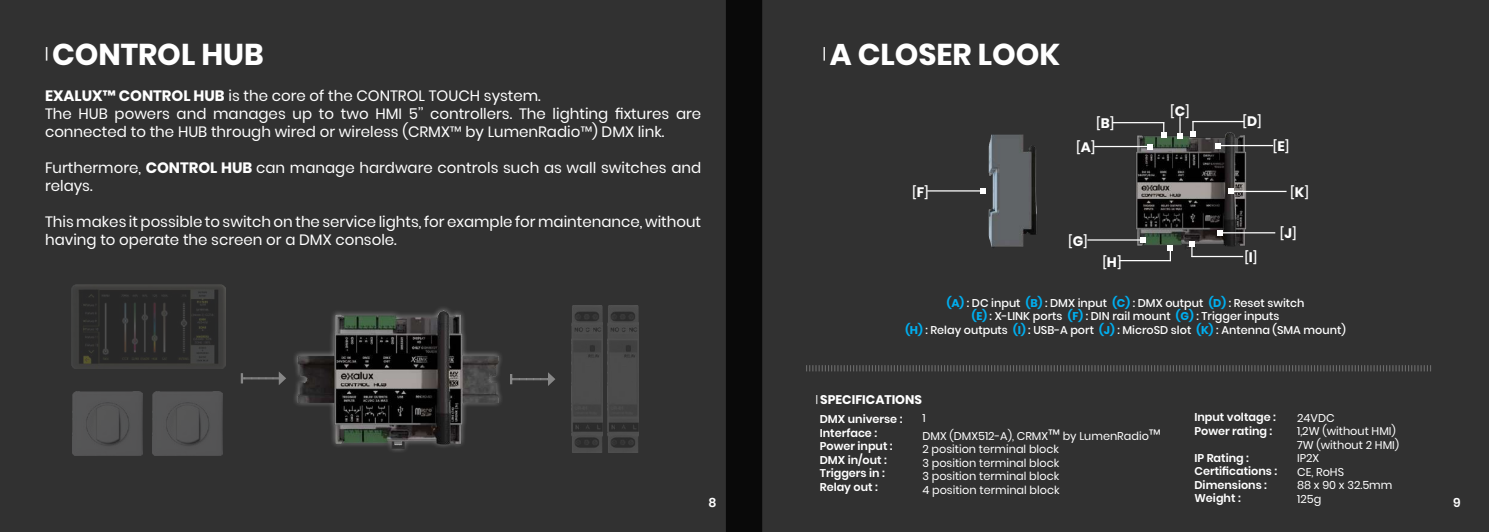
<style>
.page{position:relative;width:1489px;height:532px;background:#fff}
.page>*{position:absolute;margin:0;border:0;box-sizing:border-box;transform-origin:0 0}
.t1{font:700 30px "Poppins";color:#fff}
.t2{font:15px/18px "Poppins";color:#fff}
.t3{font:500 12.5px "Poppins";color:#fff}
.t4{font:700 12.5px "Poppins";color:#fff}
.t5{font:600 12.5px "Poppins";color:#fff}
.t6{font:11.25px/13.5px "Poppins";color:#fff}
.t7{font:500 11.25px/13.5px "Poppins";color:#fff;text-align:center}
.t8{font:600 11.25px/13.5px "Poppins";color:#fff}
.s1{font-weight:700}
.s2{font-weight:700;font-size:13.75px}
.s3{font-weight:700;color:#00aeef}
.s4{font-weight:400;font-size:10px}
.s5{font-size:15px}
</style>
<div class="page">
<div style="left:0;top:0;width:725px;height:531px;background:#313131"></div>
<div style="left:725px;top:0;width:763px;height:531px;background:#313131"></div>
<div style="left:153px;top:392px;width:69px;height:63px;background:#555556"></div>
<img style="left:73px;top:391px;width:70px;height:64px">
<img style="left:571px;top:305px;width:31px;height:147px">
<img style="left:607px;top:305px;width:31px;height:147px">
<img style="left:71px;top:284px;width:155px;height:84px">
<img style="left:287px;top:272px;width:216px;height:217px">
<svg style="left:241px;top:371px;width:45px;height:14px"></svg>
<svg style="left:510px;top:372px;width:45px;height:14px"></svg>
<svg style="left:806px;top:365px;width:624px;height:6px;background:#454545"></svg>
<img style="left:1123px;top:125px;width:134px;height:134px">
<hr style="left:1094px;top:146px;width:55px;height:1px;background:#fff">
<svg style="left:1147px;top:144px;width:5px;height:5px"></svg>
<hr style="left:927px;top:190px;width:55px;height:1px;background:#fff">
<hr style="left:1087px;top:239px;width:55px;height:1px;background:#fff">
<svg style="left:1140px;top:237px;width:5px;height:5px"></svg>
<hr style="left:1217px;top:145px;width:55px;height:1px;background:#fff">
<svg style="left:1214px;top:143px;width:5px;height:5px"></svg>
<hr style="left:1230px;top:191px;width:56px;height:1px;background:#fff">
<svg style="left:1228px;top:189px;width:5px;height:5px"></svg>
<hr style="left:1219px;top:232px;width:56px;height:1px;background:#fff">
<svg style="left:1217px;top:230px;width:5px;height:5px"></svg>
<hr style="left:1112px;top:122px;width:52px;height:1px;background:#fff">
<hr style="left:1119px;top:260px;width:51px;height:1px;background:#fff">
<hr style="left:1192px;top:121px;width:52px;height:1px;background:#fff">
<hr style="left:1191px;top:256px;width:51px;height:1px;background:#fff">
<svg style="left:1161px;top:122px;width:5px;height:16px"></svg>
<svg style="left:1167px;top:245px;width:5px;height:16px"></svg>
<svg style="left:1190px;top:121px;width:5px;height:16px"></svg>
<svg style="left:1189px;top:241px;width:5px;height:16px"></svg>
<svg style="left:1177px;top:116px;width:5px;height:22px"></svg>
<img style="left:942px;top:124px;width:131px;height:131px">
<h1 class="t1" style="left:45px;top:37px;width:220px"><sup>|</sup> CONTROL HUB</h1>
<p class="t2" style="left:45px;top:87px;width:657px"><span class="s1">EXALUX™ CONTROL HUB</span> is the core of the CONTROL TOUCH system.<br>The HUB powers and manages up to two HMI 5’’ controllers. The lighting fixtures are connected to the HUB through wired or wireless (CRMX™ by LumenRadio™) DMX link.</p>
<p class="t2" style="left:45px;top:159px;width:657px">Furthermore, <span class="s1">CONTROL HUB</span> can manage hardware controls such as wall switches and relays.</p>
<p class="t2" style="left:45px;top:213px;width:657px">This makes it possible to switch on the service lights, for example for maintenance, without having to operate the screen or a DMX console.</p>
<p class="t5" style="left:708px;top:495px;width:9px">8</p>
<h1 class="t1" style="left:822px;top:37px;width:239px"><sup>|</sup> A CLOSER LOOK</h1>
<p class="t3" style="left:912px;top:185px;width:18px">[<span class="s2">F</span>]</p>
<p class="t3" style="left:1096px;top:116px;width:20px">[<span class="s2">B</span>]</p>
<p class="t3" style="left:1076px;top:140px;width:21px">[<span class="s2">A</span>]</p>
<p class="t3" style="left:1068px;top:234px;width:21px">[<span class="s2">G</span>]</p>
<p class="t3" style="left:1102px;top:255px;width:21px">[<span class="s2">H</span>]</p>
<p class="t3" style="left:1170px;top:104px;width:21px">[<span class="s2">C</span>]</p>
<p class="t3" style="left:1242px;top:114px;width:21px">[<span class="s2">D</span>]</p>
<p class="t3" style="left:1244px;top:251px;width:15px">[<span class="s2">I</span>]</p>
<p class="t3" style="left:1272px;top:139px;width:18px">[<span class="s2">E</span>]</p>
<p class="t3" style="left:1290px;top:185px;width:20px">[<span class="s2">K</span>]</p>
<p class="t3" style="left:1279px;top:226px;width:18px">[<span class="s2">J</span>]</p>
<p class="t7" style="left:905px;top:296px;width:442px"><span class="s3">(A)</span> : DC input <span class="s3">(B)</span> : DMX input <span class="s3">(C)</span> : DMX output <span class="s3">(D)</span> : Reset switch<br><span class="s3">(E)</span> : X-LINK ports <span class="s3">(F)</span> : DIN rail mount <span class="s3">(G)</span> : Trigger inputs<br><span class="s3">(H)</span> : Relay outputs <span class="s3">(I)</span> : USB-A port <span class="s3">(J)</span> : MicroSD slot <span class="s3">(K)</span> : Antenna (SMA mount)</p>
<p class="t4" style="left:815px;top:392px;width:108px"><span class="s4">|</span> SPECIFICATIONS</p>
<p class="t8" style="left:819px;top:412px;width:84px">DMX universe :<br>Interface :<br>Power input :<br>DMX in/out :<br>Triggers in :<br>Relay out :</p>
<p class="t8" style="left:1194px;top:410px;width:83px">Input voltage :<br>Power rating :</p>
<p class="t6" style="left:922px;top:408px;width:240px;line-height:18px">1<br>DMX (DMX512-A), CRMX<span class="s5">™</span> by LumenRadio<span class="s5">™</span></p>
<p class="t6" style="left:922px;top:442px;width:139px;text-align:justify">2 position terminal block 3 position terminal block 3 position terminal block 4 position terminal block</p>
<p class="t8" style="left:1194px;top:451px;width:84px">IP Rating :<br>Certifications :<br>Dimensions :<br>Weight :</p>
<p class="t6" style="left:1296px;top:411px;width:104px">24VDC<br>1,2W (without HMI)<br>7W (without 2 HMI)<br>IP2X<br>CE, RoHS<br>88 x 90 x 32.5mm<br>125g</p>
<p class="t5" style="left:1453px;top:495px;width:9px">9</p>
</div>
